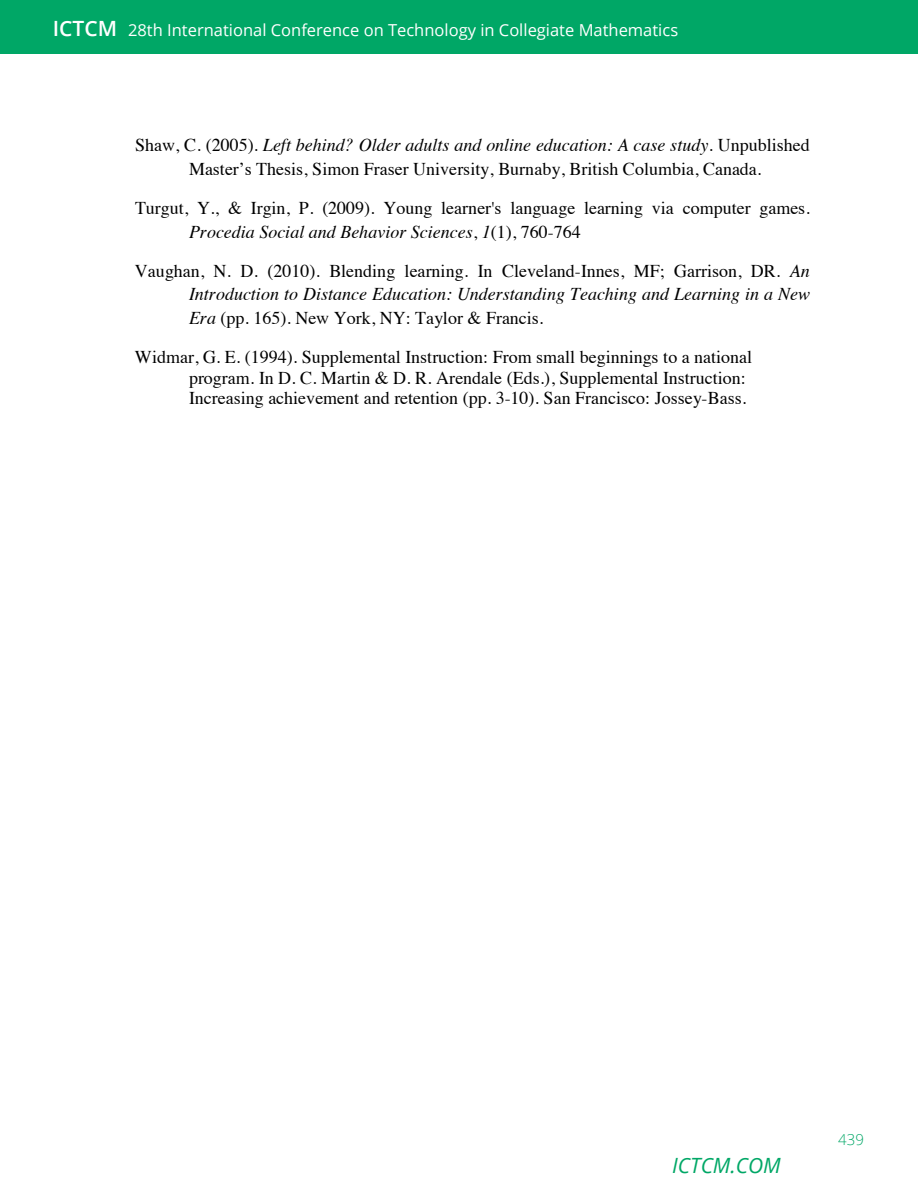
<style>
.page{position:relative;width:918px;height:1188px;background:#fff}
.page>*{position:absolute;margin:0;border:0;box-sizing:border-box;transform-origin:0 0}
.t1{font:italic 21px "Open Sans";color:#00a766}
.t2{font:18px/23.7px "Times";color:#000}
.t3{font:16.5px "Open Sans";color:#fff}
.t4{font:300 15px "Open Sans";color:#00a766}
.s1{font-weight:600;font-size:21px}
.s2{font-style:italic}
</style>
<div class="page">
<div style="left:0;top:0;width:918px;height:54px;background:#00a766"></div>
<p class="t3" style="left:53px;top:19px;width:627px"><span class="s1">ICTCM</span> 28th International Conference on Technology in Collegiate Mathematics</p>
<p class="t2" style="left:135px;top:132px;width:676px;text-align:center">Shaw, C. (2005). <span class="s2">Left behind? Older adults and online education: A case study</span>. Unpublished<br>Master’s Thesis, Simon Fraser University, Burnaby, British Columbia, Canada.</p>
<p class="t2" style="left:189px;top:195px;width:622px;text-indent:-54px">Turgut, Y., &amp; Irgin, P. (2009). Young learner's language learning via computer games.<br><span class="s2">Procedia Social and Behavior Sciences</span>, <span class="s2">1</span>(1), 760-764</p>
<p class="t2" style="left:189px;top:257px;width:623px;text-align:justify;text-indent:-54px">Vaughan, N. D. (2010). Blending learning. In Cleveland-Innes, MF; Garrison, DR. <span class="s2">An Introduction to Distance Education: Understanding Teaching and Learning in a New Era</span> (pp. 165). New York, NY: Taylor &amp; Francis.</p>
<p class="t2" style="left:189px;top:345px;width:565px;line-height:20.7px;text-indent:-54px">Widmar, G. E. (1994). Supplemental Instruction: From small beginnings to a national program. In D. C. Martin &amp; D. R. Arendale (Eds.), Supplemental Instruction:<br>Increasing achievement and retention (pp. 3-10). San Francisco: Jossey-Bass.</p>
<p class="t1" style="left:672px;top:1151px;width:110px">ICTCM.COM</p>
<p class="t4" style="left:838px;top:1130px;width:27px">439</p>
</div>
